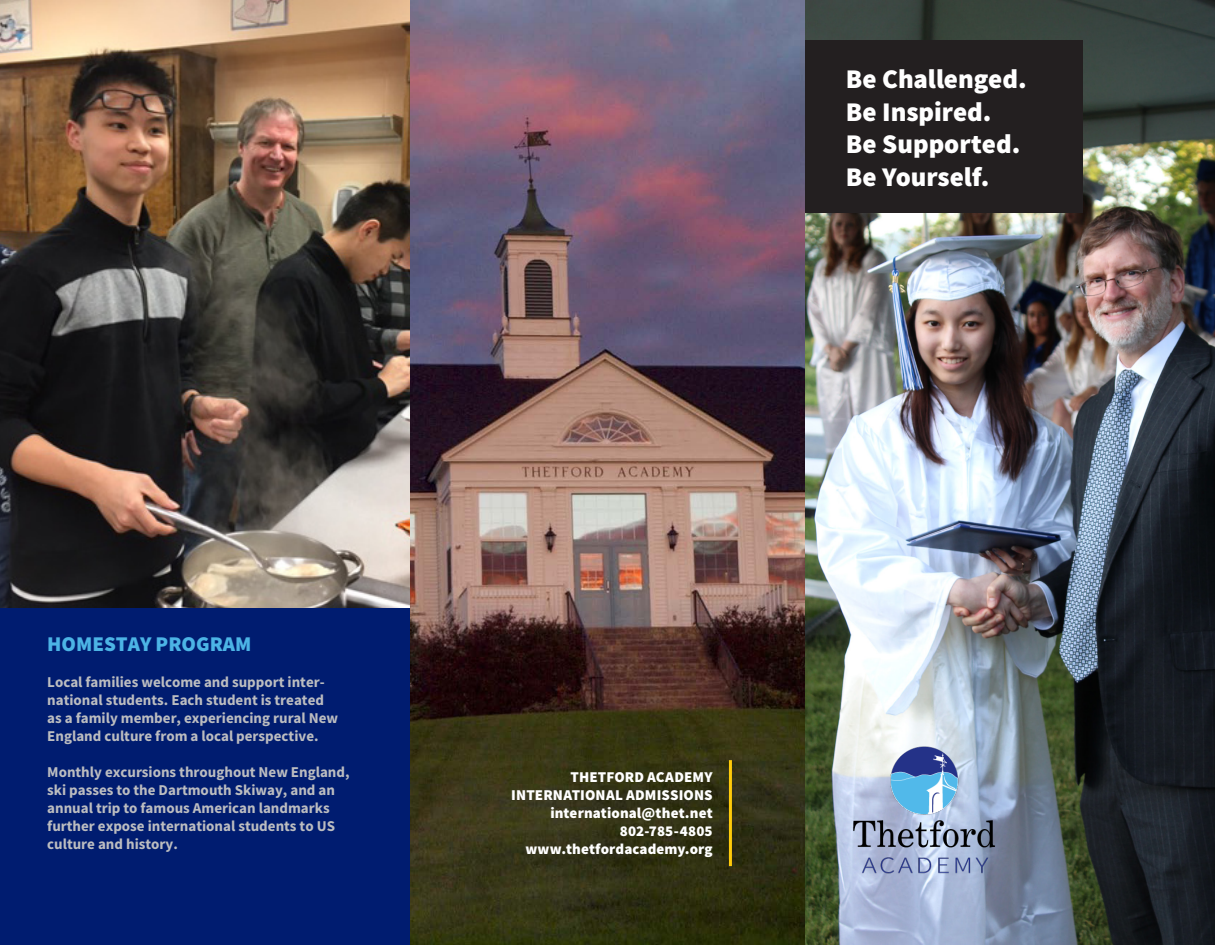
<style>
.page{position:relative;width:1215px;height:945px;background:#fff}
.page>*{position:absolute;margin:0;border:0;box-sizing:border-box;transform-origin:0 0}
.t1{font:900 27px "Source Sans Pro";color:#fff}
.t2{font:900 21px "Source Sans Pro";color:#4cb4e5}
.t3{font:700 15px/18px "Source Sans Pro";color:#bcbdc0}
.t4{font:900 15px "Source Sans Pro";letter-spacing:.01em;color:#fff}
</style>
<div class="page">
<img style="left:410px;top:0;width:805px;height:945px">
<hr style="left:729px;top:760px;width:3px;height:106px;background:#feca0a">
<img style="left:0;top:0;width:410px;height:609px">
<div style="left:805px;top:40px;width:278px;height:173px;background:#231f20"></div>
<div style="left:0;top:609px;width:410px;height:336px;background:#001c70"></div>
<img style="left:832px;top:739px;width:184px;height:142px">
<p class="t1" style="left:846px;top:61px;width:182px">Be Challenged.</p>
<p class="t1" style="left:846px;top:93px;width:147px">Be Inspired.</p>
<p class="t1" style="left:846px;top:126px;width:176px">Be Supported.</p>
<p class="t1" style="left:846px;top:158px;width:145px">Be Yourself.</p>
<p class="t2" style="left:47px;top:629px;width:206px">HOMESTAY PROGRAM</p>
<p class="t3" style="left:47px;top:672px;width:292px">Local families welcome and support inter&shy;national students. Each student is treated as a family member, experiencing rural New England culture from a local perspective.</p>
<p class="t3" style="left:47px;top:762px;width:304px">Monthly excursions throughout New England, ski passes to the Dartmouth Skiway, and an annual trip to famous American landmarks further expose international students to US culture and history.</p>
<p class="t4" style="left:571px;top:766px;width:144px">THETFORD ACADEMY</p>
<p class="t4" style="left:511px;top:784px;width:203px">INTERNATIONAL ADMISSIONS</p>
<p class="t4" style="left:550px;top:802px;width:164px">international@thet.net</p>
<p class="t4" style="left:620px;top:820px;width:94px">802-785-4805</p>
<p class="t4" style="left:525px;top:838px;width:189px">www.thetfordacademy.org</p>
</div>
